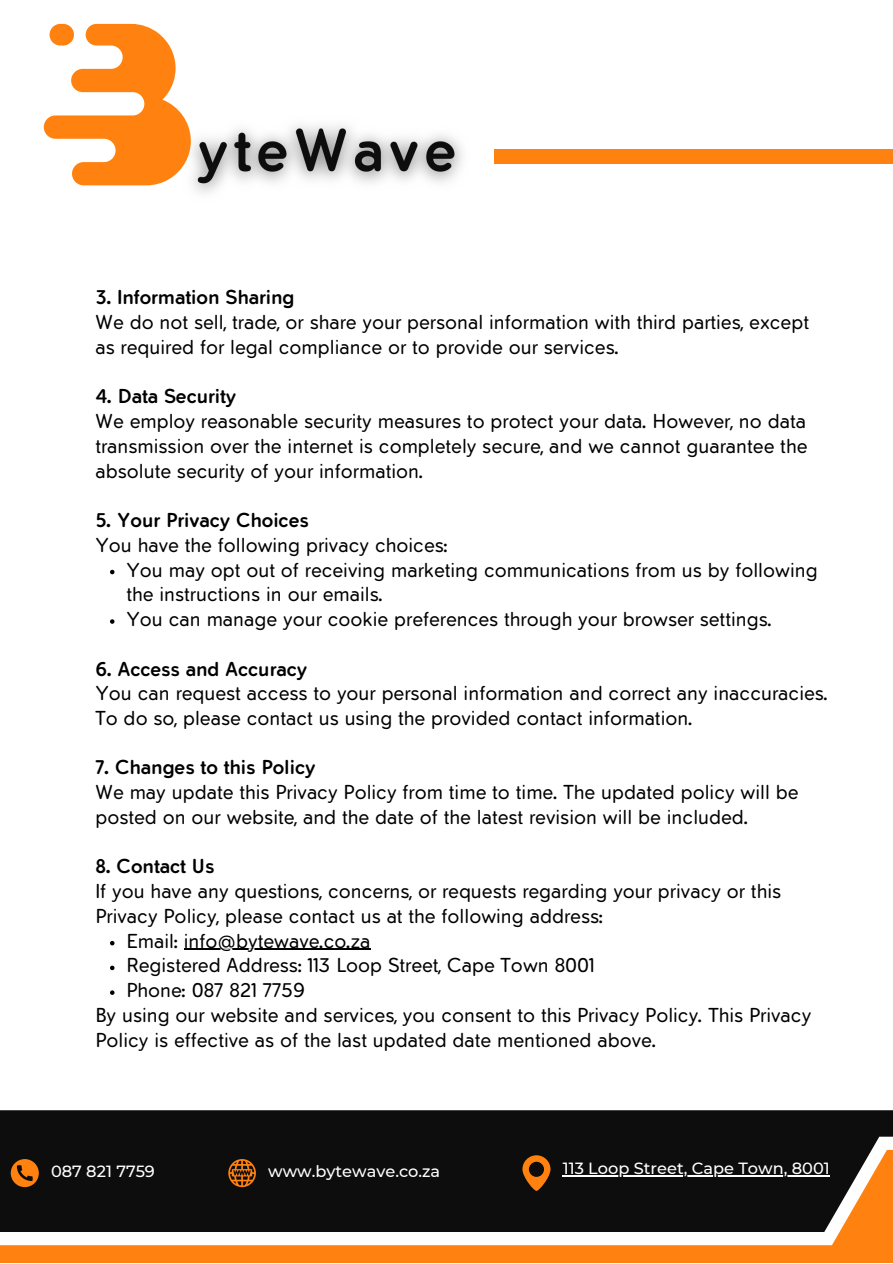
<style>
.page{position:relative;width:893px;height:1264px;background:#fff}
.page>*{position:absolute;margin:0;border:0;box-sizing:border-box;transform-origin:0 0}
.t1{font:18.15px/24.8px "Tabarra Pro Round";color:#000}
.t2{font:700 18.15px "Tabarra Pro Round";color:#000}
.t3{font:500 16.2px "Montserrat";color:#fff}
</style>
<div class="page">
<div style="left:0;top:1110px;width:892px;height:39px;background:#0d0d0d"></div>
<svg style="left:0;top:1149px;width:892px;height:113px;background:#58412c"></svg>
<div style="left:494px;top:149px;width:398px;height:15px;background:#ff8210"></div>
<svg style="left:11px;top:1159px;width:28px;height:28px"></svg>
<svg style="left:228px;top:1158px;width:28px;height:29px"></svg>
<svg style="left:522px;top:1155px;width:28px;height:35px"></svg>
<hr style="left:562px;top:1175px;width:267px;height:2px;background:#fff">
<img style="left:192px;top:125px;width:271px;height:68px">
<svg style="left:44px;top:24px;width:147px;height:161px"></svg>
<svg style="left:110px;top:570px;width:4px;height:4px"></svg>
<svg style="left:110px;top:619px;width:4px;height:4px"></svg>
<svg style="left:110px;top:940px;width:4px;height:5px"></svg>
<hr style="left:184px;top:948px;width:186px;height:1px;background:#000">
<svg style="left:110px;top:965px;width:4px;height:5px"></svg>
<svg style="left:110px;top:990px;width:4px;height:4px"></svg>
<p class="t2" style="left:95px;top:290px;width:200px">3. Information Sharing</p>
<p class="t1" style="left:95px;top:312px;width:715px">We do not sell, trade, or share your personal information with third parties, except as required for legal compliance or to provide our services.</p>
<p class="t2" style="left:95px;top:389px;width:142px">4. Data Security</p>
<p class="t1" style="left:95px;top:411px;width:713px;text-align:justify">We employ reasonable security measures to protect your data. However, no data transmission over the internet is completely secure, and we cannot guarantee the absolute security of your information.</p>
<p class="t2" style="left:95px;top:513px;width:215px">5. Your Privacy Choices</p>
<p class="t1" style="left:95px;top:534px;width:354px">You have the following privacy choices:</p>
<p class="t1" style="left:126px;top:559px;width:692px">You may opt out of receiving marketing communications from us by following the instructions in our emails.</p>
<p class="t1" style="left:126px;top:608px;width:647px">You can manage your cookie preferences through your browser settings.</p>
<p class="t2" style="left:95px;top:661px;width:213px">6. Access and Accuracy</p>
<p class="t1" style="left:95px;top:683px;width:734px">You can request access to your personal information and correct any inaccuracies.<br>To do so, please contact us using the provided contact information.</p>
<p class="t2" style="left:95px;top:760px;width:222px">7. Changes to this Policy</p>
<p class="t1" style="left:95px;top:781px;width:704px">We may update this Privacy Policy from time to time. The updated policy will be posted on our website, and the date of the latest revision will be included.</p>
<p class="t2" style="left:95px;top:859px;width:120px">8. Contact Us</p>
<p class="t1" style="left:95px;top:880px;width:687px">If you have any questions, concerns, or requests regarding your privacy or this<br>Privacy Policy, please contact us at the following address:</p>
<p class="t1" style="left:126px;top:930px;width:246px">Email: info@bytewave.co.za</p>
<p class="t1" style="left:126px;top:955px;width:470px">Registered Address: 113 Loop Street, Cape Town 8001</p>
<p class="t1" style="left:126px;top:979px;width:180px">Phone: 087 821 7759</p>
<p class="t1" style="left:95px;top:1004px;width:717px">By using our website and services, you consent to this Privacy Policy. This Privacy<br>Policy is effective as of the last updated date mentioned above.</p>
<p class="t3" style="left:51px;top:1161px;width:105px">087 821 7759</p>
<p class="t3" style="left:268px;top:1161px;width:174px">www.bytewave.co.za</p>
<p class="t3" style="left:562px;top:1158px;width:268px">113 Loop Street, Cape Town, 8001</p>
</div>
